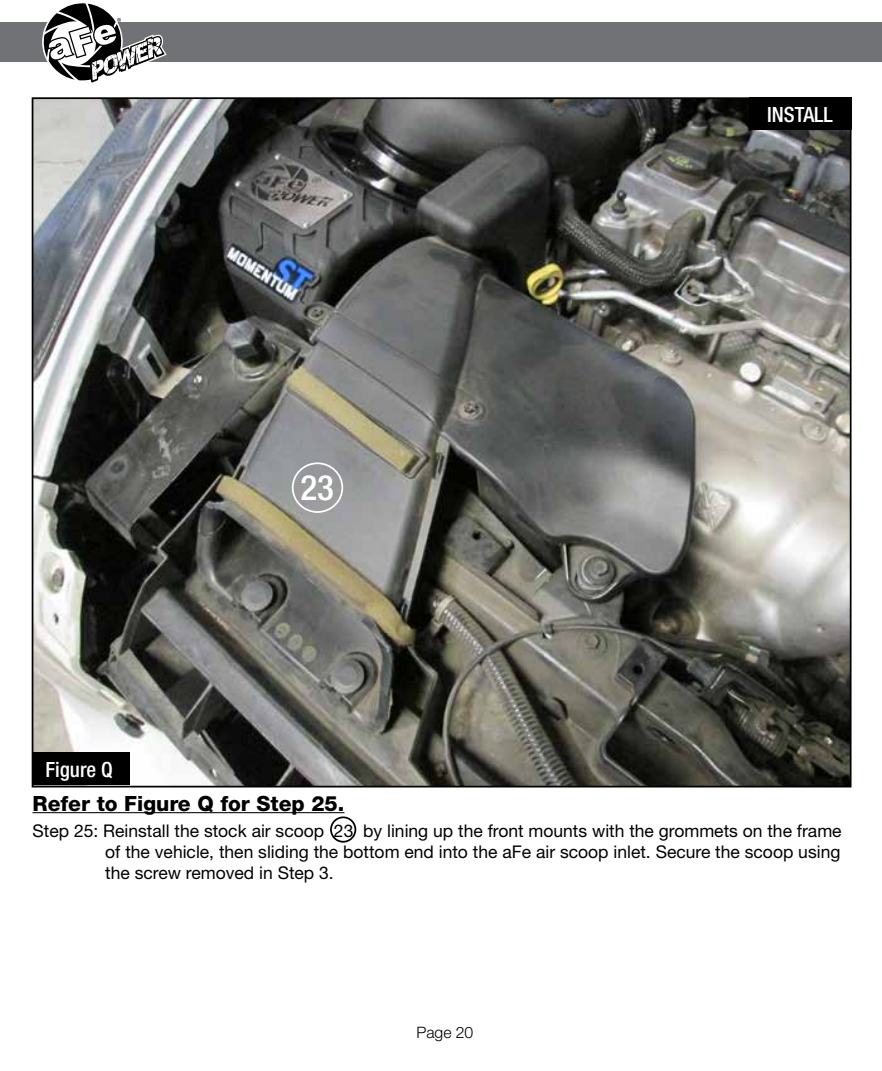
<style>
.page{position:relative;width:882px;height:1071px;background:#fff}
.page>*{position:absolute;margin:0;border:0;box-sizing:border-box;transform-origin:0 0}
.t1{font:500 condensed 35px "Helvetica Neue";color:#fff}
.t2{font:800 21px "Helvetica Neue";color:#000}
.t3{font:500 condensed 21px "Helvetica Neue";color:#fff}
.t4{font:17.5px/21px "Helvetica Neue";color:#000;text-align:justify}
.t5{font:300 15.75px "Helvetica Neue";color:#000}
</style>
<div class="page">
<div style="left:0;top:23px;width:882px;height:39px;background:#717275"></div>
<svg style="left:43px;top:3px;width:124px;height:80px"></svg>
<img style="left:35px;top:100px;width:814px;height:684px">
<div style="left:749px;top:97px;width:103px;height:33px;background:#000"></div>
<hr style="left:33px;top:812px;width:311px;height:1px;background:#000">
<div style="left:33px;top:752px;width:97px;height:33px;background:#000"></div>
<div style="left:330px;top:816px;width:26px;height:27px;border:2px solid #000;border-radius:50%"></div>
<div style="left:292px;top:462px;width:51px;height:51px;border:2px solid #fff;border-radius:50%"></div>
<p class="t3" style="left:45px;top:757px;width:69px">Figure Q</p>
<h1 class="t1" style="left:300px;top:466px;width:35px">23</h1>
<p class="t3" style="left:767px;top:102px;width:67px">INSTALL</p>
<p class="t2" style="left:33px;top:791px;width:313px">Refer to Figure Q for Step 25.</p>
<p class="t4" style="left:105px;top:820px;width:738px;text-indent:-73px">Step 25: Reinstall the stock air scoop 23 by lining up the front mounts with the grommets on the frame of the vehicle, then sliding the bottom end into the aFe air scoop inlet. Secure the scoop using the screw removed in Step 3.</p>
<p class="t5" style="left:416px;top:1023px;width:58px">Page 20</p>
</div>
